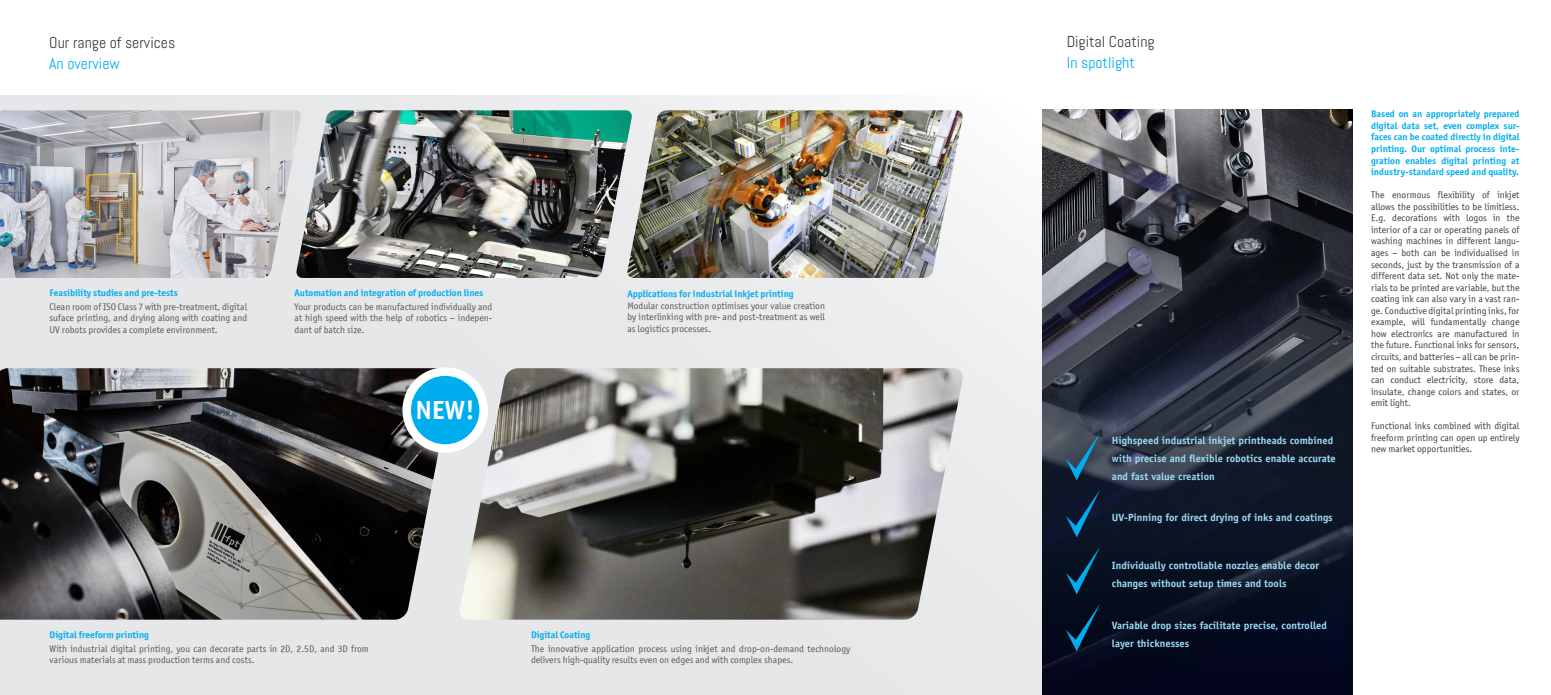
<style>
.page{position:relative;width:1551px;height:695px;background:#fff}
.page>*{position:absolute;margin:0;border:0;box-sizing:border-box;transform-origin:0 0}
.t1{font:700 26.25px "Officina Sans Std";color:#fff}
.t2{font:15.75px "Abel";color:#3e3e3f}
.t3{font:15.75px "Abel";color:#00aeef}
.t4{font:700 10.5px "Officina Sans Std";color:#9cdcf8}
.t5{font:9.62px/11.5px "Officina Sans ITCTT Book";color:#3e3e3f;text-align:justify}
.t6{font:9.62px/11.5px "Officina Sans ITCTT Book";color:#57585a;text-align:justify}
.t7{font:9.62px/11.5px "Officina Sans ITCTT Bold";color:#00aeef;text-align:justify}
</style>
<div class="page">
<div style="left:0;top:95px;width:1042px;height:599px;background:#e6e7e9"></div>
<img style="left:460px;top:368px;width:502px;height:251px">
<img style="left:0;top:368px;width:439px;height:251px">
<svg style="left:1042px;top:110px;width:310px;height:584px"></svg>
<svg style="left:1065px;top:432px;width:35px;height:48px"></svg>
<svg style="left:1065px;top:489px;width:35px;height:48px"></svg>
<svg style="left:1065px;top:546px;width:35px;height:48px"></svg>
<svg style="left:1065px;top:603px;width:35px;height:48px"></svg>
<img style="left:0;top:110px;width:296px;height:168px">
<img style="left:296px;top:110px;width:330px;height:168px">
<img style="left:626px;top:110px;width:336px;height:168px">
<div style="left:402px;top:367px;width:86px;height:86px;background:#fff;border-radius:50%"></div>
<div style="left:411px;top:376px;width:68px;height:68px;background:#00aeef;border-radius:50%"></div>
<p class="t2" style="left:49px;top:32px;width:128px">Our range of services</p>
<p class="t3" style="left:49px;top:53px;width:72px">An overview</p>
<p class="t7" style="left:49px;top:287px;width:130px">Feasibility studies and pre-tests</p>
<p class="t6" style="left:49px;top:300px;width:199px">Clean room of ISO Class 7 with pre-treatment, digital suface printing, and drying along with coating and UV robots provides a complete environment.</p>
<p class="t7" style="left:294px;top:287px;width:190px">Automation and integration of production lines</p>
<p class="t6" style="left:294px;top:300px;width:199px">Your products can be manufactured individually and at high speed with the help of robotics – indepen&shy;dant of batch size.</p>
<p class="t1" style="left:415px;top:393px;width:61px">NEW!</p>
<p class="t7" style="left:627px;top:288px;width:168px">Applications for industrial inkjet printing</p>
<p class="t6" style="left:627px;top:299px;width:199px">Modular construction optimises your value creation by interlinking with pre- and post-treatment as well as logistics processes.</p>
<p class="t7" style="left:50px;top:629px;width:101px">Digital freeform printing</p>
<p class="t6" style="left:50px;top:642px;width:321px">With industrial digital printing, you can decorate parts in 2D, 2.5D, and 3D from various materials at mass production terms and costs.</p>
<p class="t7" style="left:531px;top:629px;width:61px">Digital Coating</p>
<p class="t6" style="left:531px;top:642px;width:321px">The innovative application process using inkjet and drop-on-demand technology delivers high-quality results even on edges and with complex shapes.</p>
<p class="t2" style="left:1066px;top:32px;width:89px">Digital Coating</p>
<p class="t3" style="left:1066px;top:53px;width:69px">In spotlight</p>
<p class="t4" style="left:1111px;top:434px;width:223px">Highspeed industrial inkjet printheads combined</p>
<p class="t4" style="left:1111px;top:452px;width:225px">with precise and flexible robotics enable accurate</p>
<p class="t4" style="left:1111px;top:470px;width:104px">and fast value creation</p>
<p class="t4" style="left:1111px;top:511px;width:222px">UV-Pinning for direct drying of inks and coatings</p>
<p class="t4" style="left:1111px;top:559px;width:209px">Individually controllable nozzles enable decor</p>
<p class="t4" style="left:1111px;top:577px;width:176px">changes without setup times and tools</p>
<p class="t4" style="left:1111px;top:618px;width:216px">Variable drop sizes facilitate precise, controlled</p>
<p class="t4" style="left:1111px;top:636px;width:79px">layer thicknesses</p>
<p class="t7" style="left:1370px;top:108px;width:150px">Based on an appropriately prepared digital data set, even complex sur&shy;faces can be coated directly in digital printing. Our optimal process inte&shy;gration enables digital printing at industry-standard speed and quality.</p>
<p class="t5" style="left:1370px;top:189px;width:150px">The enormous flexibility of inkjet allows the possibilities to be limitless.<br>E.g. decorations with logos in the interior of a car or operating panels of washing machines in different langu&shy;ages – both can be individualised in seconds, just by the transmission of a different data set. Not only the mate&shy;rials to be printed are variable, but the coating ink can also vary in a vast ran&shy;ge. Conductive digital printing inks, for example, will fundamentally change how electronics are manufactured in the future. Functional inks for sensors, circuits, and batteries – all can be prin&shy;ted on suitable substrates. These inks can conduct electricity, store data, insulate, change colors and states, or emit light.</p>
<p class="t5" style="left:1370px;top:420px;width:150px">Functional inks combined with digital freeform printing can open up entirely new market opportunities.</p>
</div>
